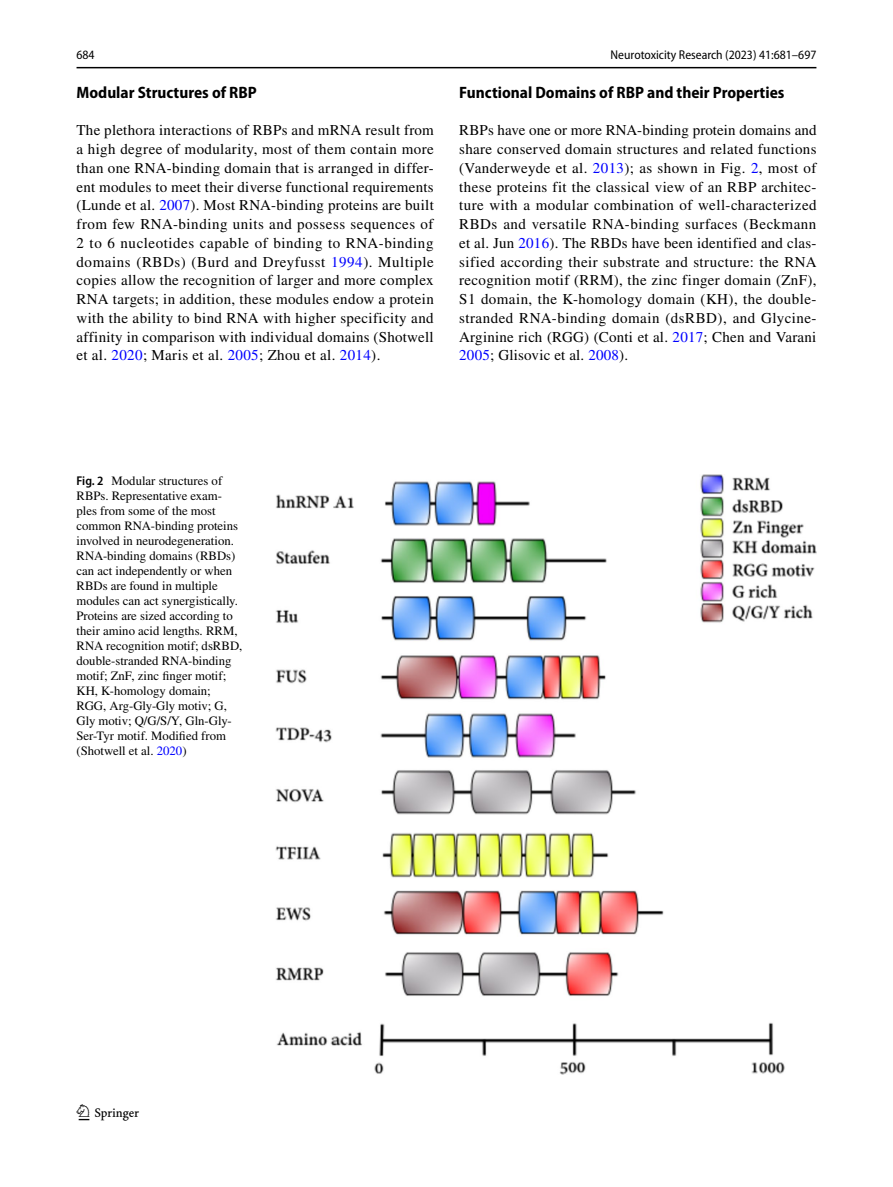
<style>
.page{position:relative;width:893px;height:1187px;background:#fff}
.page>*{position:absolute;margin:0;border:0;box-sizing:border-box;transform-origin:0 0}
.t1{font:22.5px "Springnew Regular 2";color:#000}
.t2{font:700 semi-condensed 16.5px "Myriad Pro";color:#000}
.t3{font:15px/18.8px "STIX";letter-spacing:.015em;color:#000;text-align:justify}
.t4{font:12.75px/15px "STIX";color:#000}
.t5{font:semi-condensed 12.75px "Myriad Pro";color:#000}
.s1{color:#00f}
.s2{font-family:"Myriad Pro";font-weight:600;font-stretch:semi-condensed}
</style>
<div class="page">
<hr style="left:77px;top:67px;width:739px;height:1px;background:#000">
<img style="left:275px;top:475px;width:541px;height:598px">
<p class="t5" style="left:77px;top:48px;width:20px">684</p>
<p class="t5" style="left:611px;top:48px;width:207px">Neurotoxicity Research (2023) 41:681–697</p>
<p class="t2" style="left:77px;top:83px;width:182px">Modular Structures of RBP</p>
<p class="t3" style="left:77px;top:122px;width:359px">The plethora interactions of RBPs and mRNA result from a high degree of modularity, most of them contain more than one RNA-binding domain that is arranged in differ&shy;ent modules to meet their diverse functional requirements (Lunde et al. <span class="s1">2007</span>). Most RNA-binding proteins are built from few RNA-binding units and possess sequences of 2 to 6 nucleotides capable of binding to RNA-binding domains (RBDs) (Burd and Dreyfusst <span class="s1">1994</span>). Multiple copies allow the recognition of larger and more complex RNA targets; in addition, these modules endow a protein with the ability to bind RNA with higher specificity and affinity in comparison with individual domains (Shotwell et al. <span class="s1">2020</span>; Maris et al. <span class="s1">2005</span>; Zhou et al. <span class="s1">2014</span>).</p>
<p class="t2" style="left:459px;top:83px;width:327px">Functional Domains of RBP and their Properties</p>
<p class="t3" style="left:459px;top:122px;width:359px">RBPs have one or more RNA-binding protein domains and share conserved domain structures and related functions (Vanderweyde et al. <span class="s1">2013</span>); as shown in Fig. <span class="s1">2</span>, most of these proteins fit the classical view of an RBP architec&shy;ture with a modular combination of well-characterized RBDs and versatile RNA-binding surfaces (Beckmann et al. Jun <span class="s1">2016</span>). The RBDs have been identified and clas&shy;sified according their substrate and structure: the RNA recognition motif (RRM), the zinc finger domain (ZnF), S1 domain, the K-homology domain (KH), the double&shy;stranded RNA-binding domain (dsRBD), and Glycine-Arginine rich (RGG) (Conti et al. <span class="s1">2017</span>; Chen and Varani <span class="s1">2005</span>; Glisovic et al. <span class="s1">2008</span>).</p>
<p class="t4" style="left:77px;top:473px;width:167px"><span class="s2">Fig. 2</span> Modular structures of<br>RBPs. Representative exam&shy;ples from some of the most common RNA-binding proteins involved in neurodegeneration.<br>RNA-binding domains (RBDs) can act independently or when<br>RBDs are found in multiple modules can act synergistically.<br>Proteins are sized according to their amino acid lengths. RRM,<br>RNA recognition motif; dsRBD, double-stranded RNA-binding motif; ZnF, zinc finger motif;<br>KH, K-homology domain;<br>RGG, Arg-Gly-Gly motiv; G,<br>Gly motiv; Q/G/S/Y, Gln-Gly-<br>Ser-Tyr motif. Modified from (Shotwell et al. <span class="s1">2020</span>)</p>
<h1 class="t1" style="left:79px;top:1104px;width:62px">1 3</h1>
</div>
